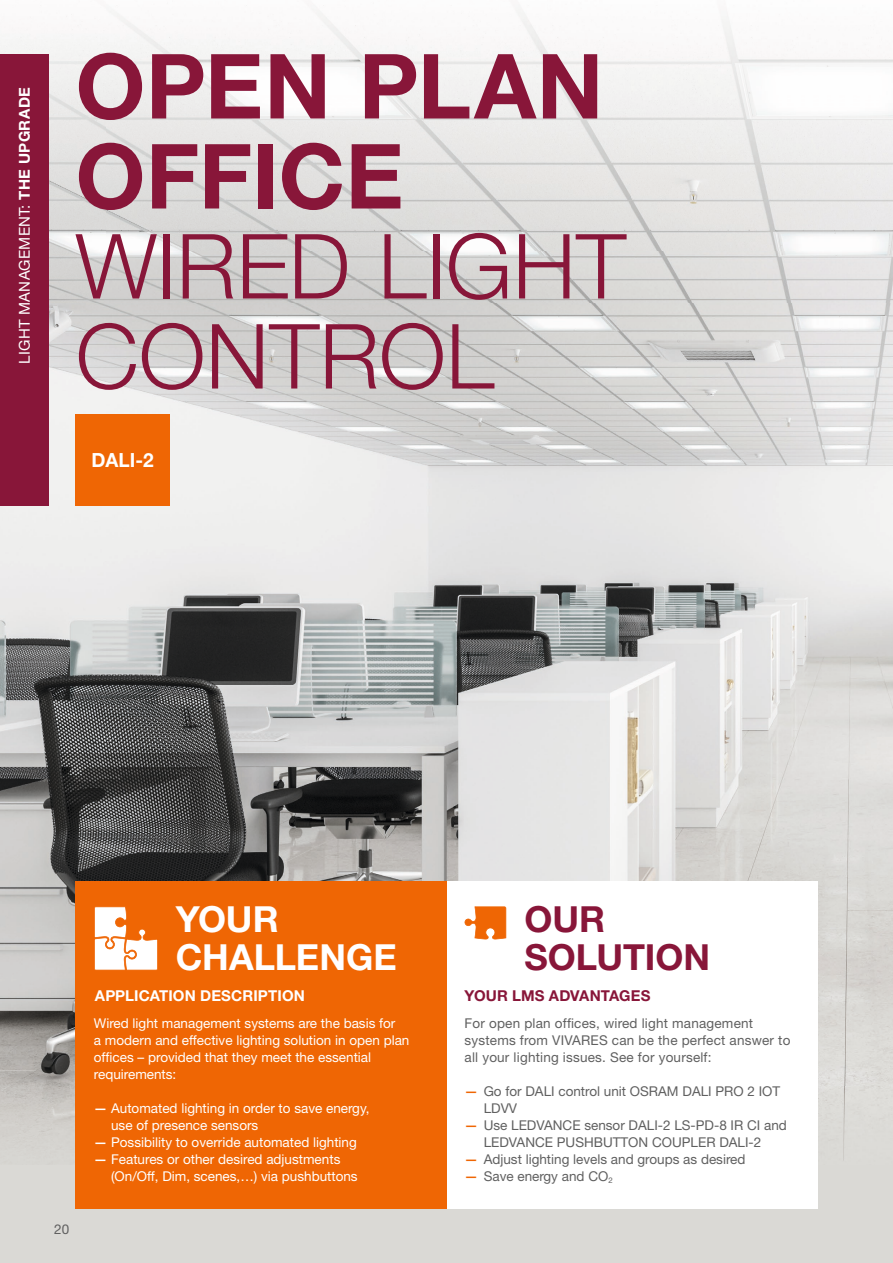
<style>
.page{position:relative;width:893px;height:1263px;background:#fff}
.page>*{position:absolute;margin:0;border:0;box-sizing:border-box;transform-origin:0 0}
.t1{font:300 90px/90px "Helvetica Neue LT Pro";color:#881639}
.t2{font:700 90px/90px "Helvetica Neue LT Pro";letter-spacing:.005em;color:#881639}
.t3{font:700 36px/37.5px "Helvetica Neue LT Pro";color:#fff}
.t4{font:700 36px/37.5px "Helvetica Neue LT Pro";letter-spacing:-.005em;color:#881639}
.t5{font:700 19.5px "Helvetica Neue LT Pro";color:#fff}
.t6{font:15px "Helvetica Neue LT Pro";letter-spacing:.02em;color:#fff}
.t7{font:700 15px "Helvetica Neue LT Pro";letter-spacing:.01em;color:#fff}
.t8{font:700 15px "Helvetica Neue LT Pro";letter-spacing:.005em;color:#881639}
.t9{font:13.5px/17px "Helvetica Neue LT Pro";color:#fff}
.t10{font:13.5px/17px "Helvetica Neue LT Pro";color:#606060}
.s1{font-weight:700}
.s2{font-weight:500}
.s3{font-weight:500;color:#ef6604}
</style>
<div class="page">
<img style="left:0;top:5px;width:893px;height:1159px">
<div style="left:0;top:1164px;width:893px;height:99px;background:#dad9d5"></div>
<div style="left:0;top:54px;width:49px;height:452px;background:#881639"></div>
<div style="left:446px;top:881px;width:371px;height:328px;background:#fff"></div>
<svg style="left:465px;top:906px;width:41px;height:33px"></svg>
<div style="left:75px;top:881px;width:371px;height:328px;background:#ef6604"></div>
<svg style="left:94px;top:906px;width:64px;height:64px"></svg>
<div style="left:75px;top:414px;width:95px;height:92px;background:#ef6604"></div>
<p class="t6" style="left:16px;top:364px;width:278px;rotate:-90deg">LIGHT MANAGEMENT: <span class="s1">THE UPGRADE</span></p>
<h1 class="t2" style="left:75px;top:39px;width:529px">OPEN PLAN<br>OFFICE</h1>
<h1 class="t1" style="left:75px;top:220px;width:552px">WIRED LIGHT<br>CONTROL</h1>
<h3 class="t5" style="left:92px;top:448px;width:64px">DALI-2</h3>
<p class="t10" style="left:54px;top:1221px;width:17px">20</p>
<h2 class="t3" style="left:176px;top:899px;width:222px">YOUR<br>CHALLENGE</h2>
<p class="t7" style="left:95px;top:986px;width:212px">APPLICATION DESCRIPTION</p>
<p class="t9" style="left:94px;top:1015px;width:317px">Wired light management systems are the basis for<br>a modern and effective lighting solution in open plan offices – provided that they meet the essential requirements:</p>
<p class="t9" style="left:111px;top:1100px;width:260px;text-indent:-17px"><span class="s2">—</span> Automated lighting in order to save energy, use of presence sensors</p>
<p class="t9" style="left:94px;top:1134px;width:265px"><span class="s2">—</span> Possibility to override automated lighting</p>
<p class="t9" style="left:111px;top:1151px;width:248px;text-indent:-17px"><span class="s2">—</span> Features or other desired adjustments (On/Off, Dim, scenes,…) via pushbuttons</p>
<h2 class="t4" style="left:525px;top:899px;width:187px">OUR<br>SOLUTION</h2>
<p class="t8" style="left:465px;top:986px;width:187px">YOUR LMS ADVANTAGES</p>
<p class="t10" style="left:465px;top:1015px;width:327px">For open plan offices, wired light management systems from VIVARES can be the perfect answer to all your lighting issues. See for yourself:</p>
<p class="t10" style="left:484px;top:1083px;width:298px;text-indent:-19px"><span class="s3">—</span> Go for DALI control unit OSRAM DALI PRO 2 IOT<br>LDVV</p>
<p class="t10" style="left:465px;top:1117px;width:324px;text-align:center"><span class="s3">—</span> Use LEDVANCE sensor DALI-2 LS-PD-8 IR CI and<br>LEDVANCE PUSHBUTTON COUPLER DALI-2</p>
<p class="t10" style="left:465px;top:1151px;width:282px"><span class="s3">—</span> Adjust lighting levels and groups as desired</p>
<p class="t10" style="left:465px;top:1168px;width:150px"><span class="s3">—</span> Save energy and CO<sub>2</sub></p>
</div>
